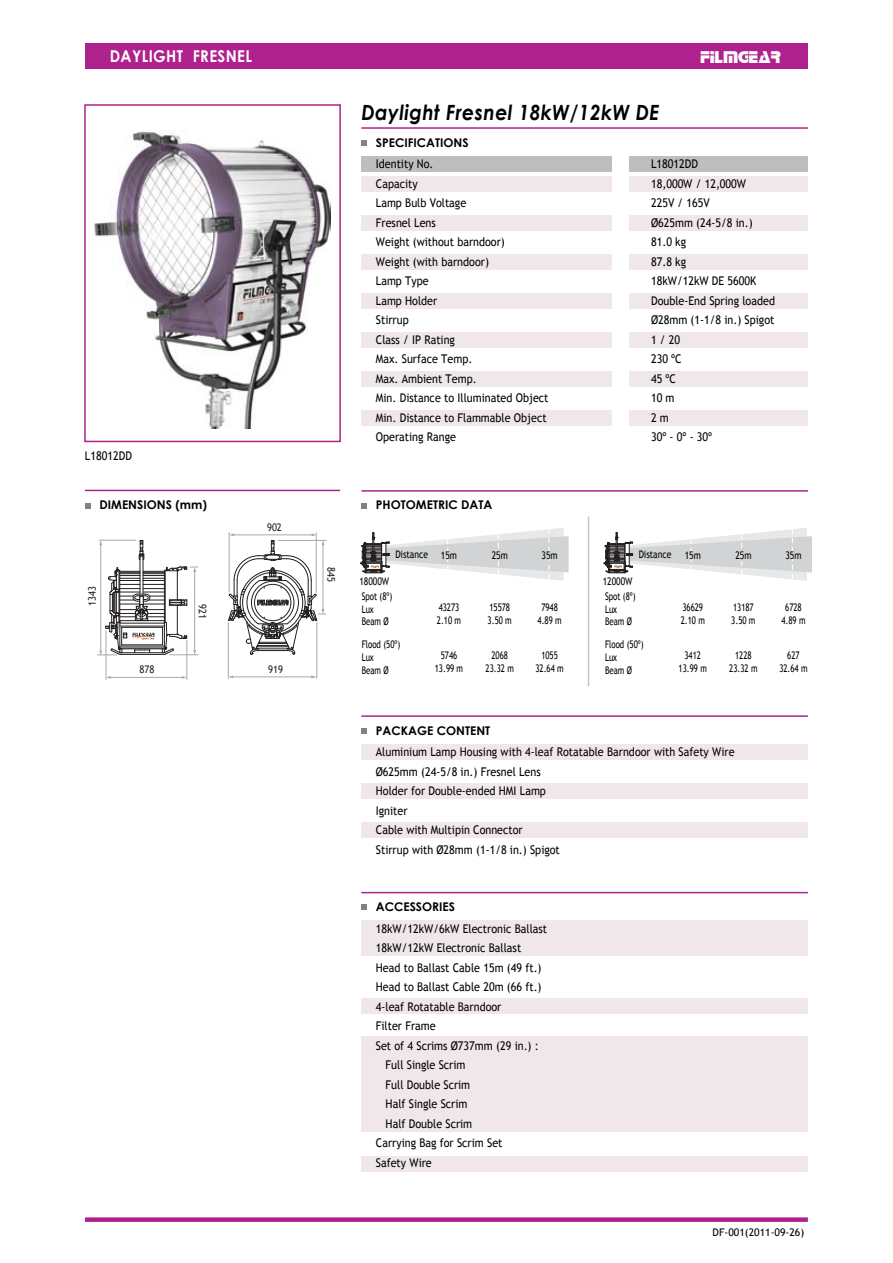
<style>
.page{position:relative;width:893px;height:1263px;background:#fff}
.page>*{position:absolute;margin:0;border:0;box-sizing:border-box;transform-origin:0 0}
.t1{font:italic 700 21px "Century Gothic";letter-spacing:.025em;color:#010101;scale:.9 1}
.t2{font:18px "Stop";color:#fff}
.t3{font:700 16.2px "Century Gothic";letter-spacing:.025em;color:#fff;scale:.92 1}
.t4{font:12px/19.5px "Trebuchet MS";color:#010101;scale:.9 1}
.t5{font:700 12px "Century Gothic";color:#010101}
.t6{font:10.5px/12.6px "Trebuchet MS";color:#010101;scale:.75 1}
.t7{font:10.5px "Trebuchet MS";color:#010101;scale:.82 1}
.t8{font:10.5px "Trebuchet MS";color:#231f20;scale:.9 1}
.t9{font:10.5px "Trebuchet MS";color:#010101}
</style>
<div class="page">
<hr style="left:361px;top:127px;width:447px;height:2px;background:#af218c">
<div style="left:361px;top:156px;width:251px;height:16px;background:#bcbec0"></div>
<div style="left:629px;top:156px;width:179px;height:16px;background:#bcbec0"></div>
<div style="left:361px;top:176px;width:251px;height:16px;background:#f0e7eb"></div>
<div style="left:629px;top:176px;width:179px;height:16px;background:#f0e7eb"></div>
<div style="left:361px;top:215px;width:251px;height:16px;background:#f0e7eb"></div>
<div style="left:629px;top:215px;width:179px;height:16px;background:#f0e7eb"></div>
<div style="left:361px;top:254px;width:251px;height:16px;background:#f0e7eb"></div>
<div style="left:629px;top:254px;width:179px;height:16px;background:#f0e7eb"></div>
<div style="left:361px;top:293px;width:251px;height:16px;background:#f0e7eb"></div>
<div style="left:629px;top:293px;width:179px;height:16px;background:#f0e7eb"></div>
<div style="left:361px;top:332px;width:251px;height:16px;background:#f0e7eb"></div>
<div style="left:629px;top:332px;width:179px;height:16px;background:#f0e7eb"></div>
<div style="left:361px;top:371px;width:251px;height:16px;background:#f0e7eb"></div>
<div style="left:629px;top:371px;width:179px;height:16px;background:#f0e7eb"></div>
<div style="left:361px;top:410px;width:251px;height:16px;background:#f0e7eb"></div>
<div style="left:629px;top:410px;width:179px;height:16px;background:#f0e7eb"></div>
<svg style="left:361px;top:140px;width:6px;height:6px"></svg>
<div style="left:84px;top:104px;width:257px;height:338px;border:2px solid #af218c"></div>
<hr style="left:361px;top:715px;width:447px;height:2px;background:#af218c">
<svg style="left:361px;top:728px;width:6px;height:6px"></svg>
<div style="left:361px;top:744px;width:447px;height:16px;background:#f0e7eb"></div>
<div style="left:361px;top:783px;width:447px;height:16px;background:#f0e7eb"></div>
<div style="left:361px;top:822px;width:447px;height:16px;background:#f0e7eb"></div>
<hr style="left:361px;top:892px;width:447px;height:1px;background:#af218c">
<svg style="left:361px;top:904px;width:6px;height:6px"></svg>
<div style="left:361px;top:920px;width:447px;height:36px;background:#f0e7eb"></div>
<div style="left:361px;top:998px;width:447px;height:16px;background:#f0e7eb"></div>
<div style="left:361px;top:1036px;width:447px;height:96px;background:#f0e7eb"></div>
<div style="left:361px;top:1156px;width:447px;height:15px;background:#f0e7eb"></div>
<img style="left:94px;top:131px;width:237px;height:297px">
<div style="left:85px;top:1217px;width:723px;height:5px;background:#af218c"></div>
<div style="left:85px;top:43px;width:723px;height:26px;background:#af218c"></div>
<hr style="left:85px;top:490px;width:255px;height:1px;background:#af218c">
<svg style="left:85px;top:503px;width:6px;height:6px"></svg>
<hr style="left:111px;top:677px;width:71px;height:1px;background:#a6a8ab">
<svg style="left:97px;top:540px;width:101px;height:116px"></svg>
<svg style="left:182px;top:676px;width:5px;height:3px"></svg>
<hr style="left:106px;top:630px;width:1px;height:50px;background:#a6a8ab">
<hr style="left:187px;top:640px;width:1px;height:40px;background:#a6a8ab">
<hr style="left:233px;top:677px;width:78px;height:1px;background:#a6a8ab">
<hr style="left:278px;top:540px;width:49px;height:1px;background:#a6a8ab">
<hr style="left:317px;top:622px;width:1px;height:56px;background:#a6a8ab">
<hr style="left:228px;top:622px;width:1px;height:57px;background:#a6a8ab">
<hr style="left:229px;top:532px;width:1px;height:60px;background:#a6a8ab">
<svg style="left:228px;top:675px;width:5px;height:3px"></svg>
<svg style="left:311px;top:675px;width:6px;height:3px"></svg>
<svg style="left:228px;top:533px;width:98px;height:122px"></svg>
<hr style="left:316px;top:532px;width:1px;height:61px;background:#a6a8ab">
<hr style="left:361px;top:490px;width:447px;height:2px;background:#af218c">
<svg style="left:361px;top:503px;width:6px;height:6px"></svg>
<hr style="left:588px;top:517px;width:1px;height:169px;background:#c7c4c5">
<svg style="left:360px;top:528px;width:209px;height:53px"></svg>
<svg style="left:604px;top:528px;width:208px;height:53px"></svg>
<h3 class="t3" style="left:110px;top:44px;width:156px">DAYLIGHT FRESNEL</h3>
<h2 class="t2" style="left:700px;top:46px;width:82px">FILMGEAR</h2>
<p class="t4" style="left:85px;top:447px;width:54px">L18012DD</p>
<p class="t5" style="left:99px;top:496px;width:109px">DIMENSIONS (mm)</p>
<p class="t8" style="left:86px;top:606px;width:24px;rotate:-90deg">1343</p>
<p class="t8" style="left:140px;top:663px;width:18px">878</p>
<p class="t8" style="left:209px;top:604px;width:18px;rotate:90deg">921</p>
<p class="t8" style="left:267px;top:521px;width:18px">902</p>
<p class="t8" style="left:268px;top:663px;width:18px">919</p>
<p class="t8" style="left:337px;top:567px;width:18px;rotate:90deg">845</p>
<h1 class="t1" style="left:361px;top:96px;width:332px">Daylight Fresnel 18kW/12kW DE</h1>
<p class="t4" style="left:376px;top:155px;width:193px">Identity No.<br>Capacity<br>Lamp Bulb Voltage<br>Fresnel Lens<br>Weight (without barndoor)<br>Weight (with barndoor)<br>Lamp Type<br>Lamp Holder<br>Stirrup<br>Class / IP Rating<br>Max. Surface Temp.<br>Max. Ambient Temp.<br>Min. Distance to Illuminated Object<br>Min. Distance to Flammable Object<br>Operating Range</p>
<p class="t4" style="left:651px;top:155px;width:139px">L18012DD<br>18,000W / 12,000W<br>225V / 165V<br>Ø625mm (24-5/8 in.)<br>81.0 kg<br>87.8 kg<br>18kW/12kW DE 5600K<br>Double-End Spring loaded<br>Ø28mm (1-1/8 in.) Spigot<br>1 / 20<br>230 ºC<br>45 ºC<br>10 m<br>2 m<br>30º - 0º - 30º</p>
<p class="t5" style="left:376px;top:133px;width:94px">SPECIFICATIONS</p>
<p class="t5" style="left:376px;top:496px;width:118px">PHOTOMETRIC DATA</p>
<p class="t7" style="left:395px;top:548px;width:77px">Distance 15m</p>
<p class="t7" style="left:492px;top:549px;width:21px">25m</p>
<p class="t7" style="left:542px;top:549px;width:21px">35m</p>
<p class="t7" style="left:359px;top:575px;width:38px">18000W</p>
<p class="t7" style="left:639px;top:548px;width:41px">Distance</p>
<p class="t7" style="left:685px;top:549px;width:21px">15m</p>
<p class="t7" style="left:735px;top:549px;width:21px">25m</p>
<p class="t7" style="left:785px;top:549px;width:21px">35m</p>
<p class="t7" style="left:603px;top:575px;width:38px">12000W</p>
<p class="t6" style="left:362px;top:590px;width:42px">Spot (8º)<br>Lux<br>Beam Ø</p>
<p class="t6" style="left:537px;top:601px;width:34px;text-align:center">7948<br>4.89 m</p>
<p class="t6" style="left:362px;top:638px;width:53px">Flood (50º)<br>Lux<br>Beam Ø</p>
<p class="t6" style="left:435px;top:649px;width:39px;text-align:center">5746<br>13.99 m</p>
<p class="t6" style="left:486px;top:649px;width:39px;text-align:center">2068<br>23.32 m</p>
<p class="t6" style="left:535px;top:649px;width:39px;text-align:center">1055<br>32.64 m</p>
<p class="t6" style="left:679px;top:649px;width:39px;text-align:center">3412<br>13.99 m</p>
<p class="t6" style="left:729px;top:649px;width:39px;text-align:center">1228<br>23.32 m</p>
<p class="t6" style="left:605px;top:590px;width:42px">Spot (8º)<br>Lux<br>Beam Ø</p>
<p class="t6" style="left:681px;top:601px;width:34px">36629<br>2.10 m</p>
<p class="t6" style="left:731px;top:601px;width:34px">13187<br>3.50 m</p>
<p class="t6" style="left:781px;top:601px;width:34px;text-align:center">6728<br>4.89 m</p>
<p class="t6" style="left:437px;top:601px;width:34px">43273<br>2.10 m</p>
<p class="t6" style="left:488px;top:601px;width:34px">15578<br>3.50 m</p>
<p class="t6" style="left:605px;top:638px;width:53px">Flood (50º)<br>Lux<br>Beam Ø</p>
<p class="t6" style="left:779px;top:649px;width:39px;text-align:center">627<br>32.64 m</p>
<p class="t5" style="left:376px;top:721px;width:116px">PACKAGE CONTENT</p>
<p class="t4" style="left:376px;top:742px;width:400px">Aluminium Lamp Housing with 4-leaf Rotatable Barndoor with Safety Wire Ø625mm (24-5/8 in.) Fresnel Lens<br>Holder for Double-ended HMI Lamp<br>Igniter<br>Cable with Multipin Connector<br>Stirrup with Ø28mm (1-1/8 in.) Spigot</p>
<p class="t5" style="left:376px;top:898px;width:81px">ACCESSORIES</p>
<p class="t4" style="left:376px;top:919px;width:192px">18kW/12kW/6kW Electronic Ballast</p>
<p class="t4" style="left:376px;top:938px;width:163px">18kW/12kW Electronic Ballast</p>
<p class="t4" style="left:376px;top:958px;width:186px">Head to Ballast Cable 15m (49 ft.)</p>
<p class="t4" style="left:376px;top:977px;width:186px">Head to Ballast Cable 20m (66 ft.)</p>
<p class="t4" style="left:376px;top:997px;width:141px">4-leaf Rotatable Barndoor</p>
<p class="t4" style="left:376px;top:1016px;width:68px">Filter Frame</p>
<p class="t4" style="left:376px;top:1036px;width:182px">Set of 4 Scrims Ø737mm (29 in.) :</p>
<p class="t4" style="left:386px;top:1055px;width:90px">Full Single Scrim</p>
<p class="t4" style="left:386px;top:1075px;width:96px">Full Double Scrim</p>
<p class="t4" style="left:386px;top:1094px;width:92px">Half Single Scrim</p>
<p class="t4" style="left:386px;top:1114px;width:98px">Half Double Scrim</p>
<p class="t4" style="left:376px;top:1133px;width:142px">Carrying Bag for Scrim Set</p>
<p class="t4" style="left:376px;top:1153px;width:64px">Safety Wire</p>
<p class="t9" style="left:713px;top:1226px;width:93px">DF-001(2011-09-26)</p>
</div>
